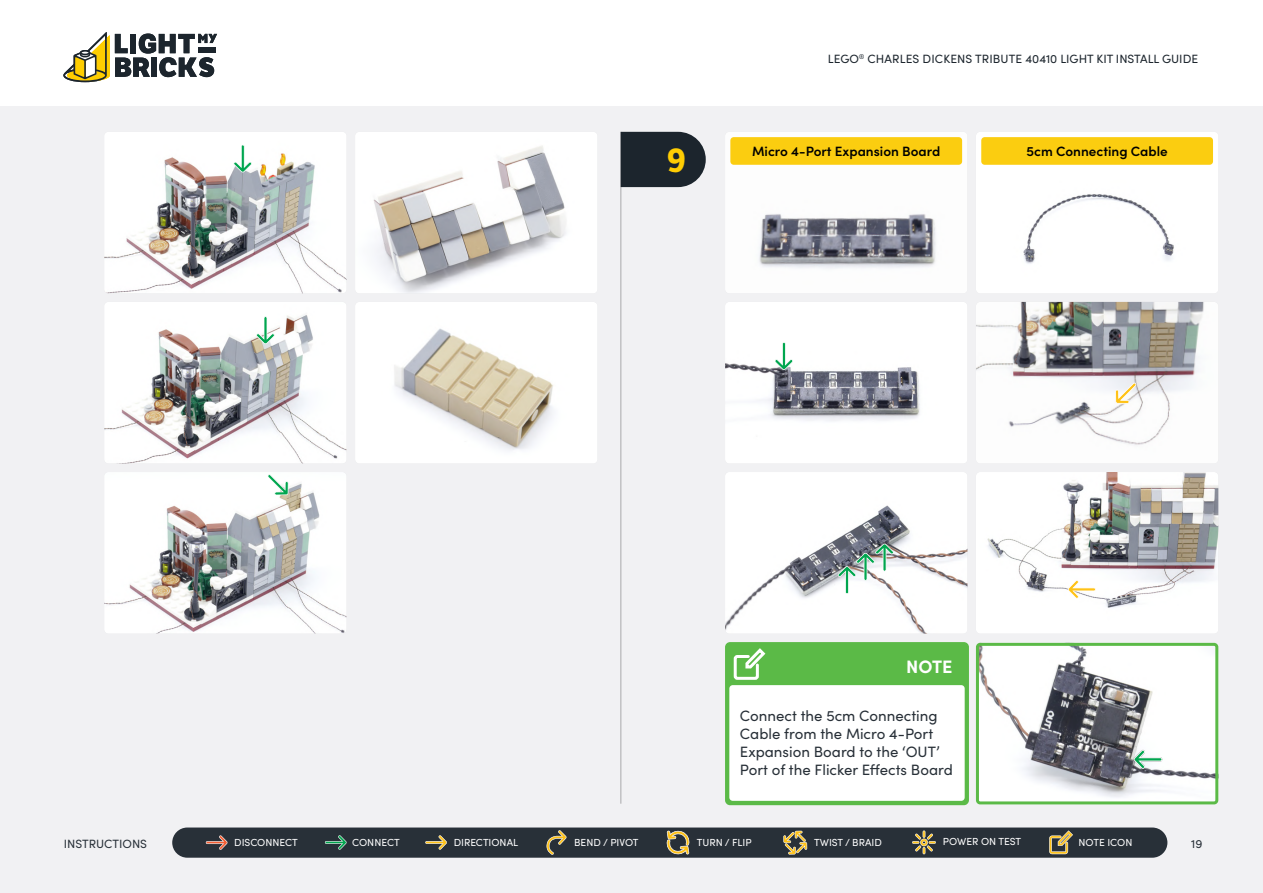
<style>
.page{position:relative;width:1263px;height:893px;background:#fff}
.page>*{position:absolute;margin:0;border:0;box-sizing:border-box;transform-origin:0 0}
.t1{font:700 33px "LFT Etica";color:#ffcd03}
.t2{font:700 18px "Sofia Pro";color:#fff}
.t3{font:15px/18px "Sofia Pro";color:#283038}
.t4{font:600 13.5px "Sofia Pro";color:#000}
.t5{font:12px "Sofia Pro";color:#1c252d}
.t6{font:12px "Sofia Pro";color:#283038}
.t7{font:10.2px "Sofia Pro";color:#fff}
</style>
<div class="page">
<div style="left:0;top:106px;width:1263px;height:787px;background:#f1f1f3"></div>
<hr style="left:621px;top:132px;width:1px;height:672px;background:#000">
<div style="left:172px;top:827px;width:995px;height:31px;background:#283038;border-radius:15px"></div>
<svg style="left:783px;top:831px;width:24px;height:23px"></svg>
<svg style="left:206px;top:835px;width:22px;height:15px"></svg>
<svg style="left:325px;top:835px;width:22px;height:15px"></svg>
<svg style="left:425px;top:835px;width:22px;height:15px"></svg>
<svg style="left:546px;top:830px;width:21px;height:25px"></svg>
<svg style="left:1049px;top:830px;width:24px;height:24px"></svg>
<svg style="left:912px;top:830px;width:24px;height:24px"></svg>
<svg style="left:666px;top:830px;width:24px;height:25px"></svg>
<svg style="left:63px;top:32px;width:154px;height:50px"></svg>
<svg style="left:621px;top:132px;width:85px;height:55px;background:#2b333b"></svg>
<img style="left:104px;top:132px;width:243px;height:161px">
<img style="left:976px;top:302px;width:242px;height:161px">
<img style="left:976px;top:472px;width:242px;height:161px">
<img style="left:104px;top:472px;width:243px;height:162px">
<img style="left:725px;top:472px;width:242px;height:162px">
<img style="left:104px;top:302px;width:243px;height:161px">
<img style="left:725px;top:302px;width:242px;height:161px">
<svg style="left:233px;top:145px;width:19px;height:28px"></svg>
<svg style="left:1115px;top:382px;width:21px;height:22px"></svg>
<img style="left:355px;top:132px;width:242px;height:161px">
<img style="left:355px;top:302px;width:242px;height:161px">
<img style="left:726px;top:132px;width:241px;height:161px">
<div style="left:730px;top:137px;width:232px;height:28px;background:#fbcd10;border-radius:3px"></div>
<div style="left:976px;top:132px;width:242px;height:161px;background:#fff"></div>
<div style="left:981px;top:137px;width:232px;height:28px;background:#fbcd10;border-radius:3px"></div>
<img style="left:980px;top:647px;width:234px;height:153px">
<div style="left:976px;top:643px;width:242px;height:161px;border:3px solid #5bba47;border-radius:3px"></div>
<img style="left:1130px;top:741px;width:36px;height:37px">
<div style="left:726px;top:643px;width:242px;height:161px;background:#5bba47;border-radius:4px"></div>
<div style="left:725px;top:642px;width:244px;height:163px;border:2px solid #5bba47;border-radius:4px"></div>
<div style="left:729px;top:685px;width:236px;height:116px;background:#fff;border-radius:3px"></div>
<svg style="left:733px;top:648px;width:33px;height:32px"></svg>
<svg style="left:256px;top:316px;width:19px;height:28px"></svg>
<svg style="left:267px;top:474px;width:22px;height:21px"></svg>
<svg style="left:775px;top:342px;width:18px;height:28px"></svg>
<svg style="left:838px;top:543px;width:56px;height:51px"></svg>
<svg style="left:1068px;top:580px;width:28px;height:19px"></svg>
<p class="t5" style="left:828px;top:50px;width:372px">LEGO<sup>®</sup> CHARLES DICKENS TRIBUTE 40410 LIGHT KIT INSTALL GUIDE</p>
<h1 class="t1" style="left:667px;top:140px;width:20px">9</h1>
<p class="t4" style="left:752px;top:141px;width:190px">Micro 4-Port Expansion Board</p>
<p class="t4" style="left:1026px;top:141px;width:143px">5cm Connecting Cable</p>
<p class="t2" style="left:906px;top:653px;width:48px">NOTE</p>
<p class="t3" style="left:740px;top:706px;width:214px">Connect the 5cm Connecting<br>Cable from the Micro 4-Port<br>Expansion Board to the ‘OUT’<br>Port of the Flicker Effects Board</p>
<p class="t6" style="left:64px;top:835px;width:85px">INSTRUCTIONS</p>
<p class="t7" style="left:234px;top:835px;width:65px">DISCONNECT</p>
<p class="t7" style="left:352px;top:835px;width:49px">CONNECT</p>
<p class="t7" style="left:454px;top:835px;width:66px">DIRECTIONAL</p>
<p class="t7" style="left:574px;top:835px;width:66px">BEND / PIVOT</p>
<p class="t7" style="left:697px;top:835px;width:56px">TURN / FLIP</p>
<p class="t7" style="left:814px;top:835px;width:69px">TWIST / BRAID</p>
<p class="t7" style="left:943px;top:834px;width:80px">POWER ON TEST</p>
<p class="t7" style="left:1078px;top:835px;width:55px">NOTE ICON</p>
<p class="t6" style="left:1191px;top:835px;width:13px">19</p>
</div>
